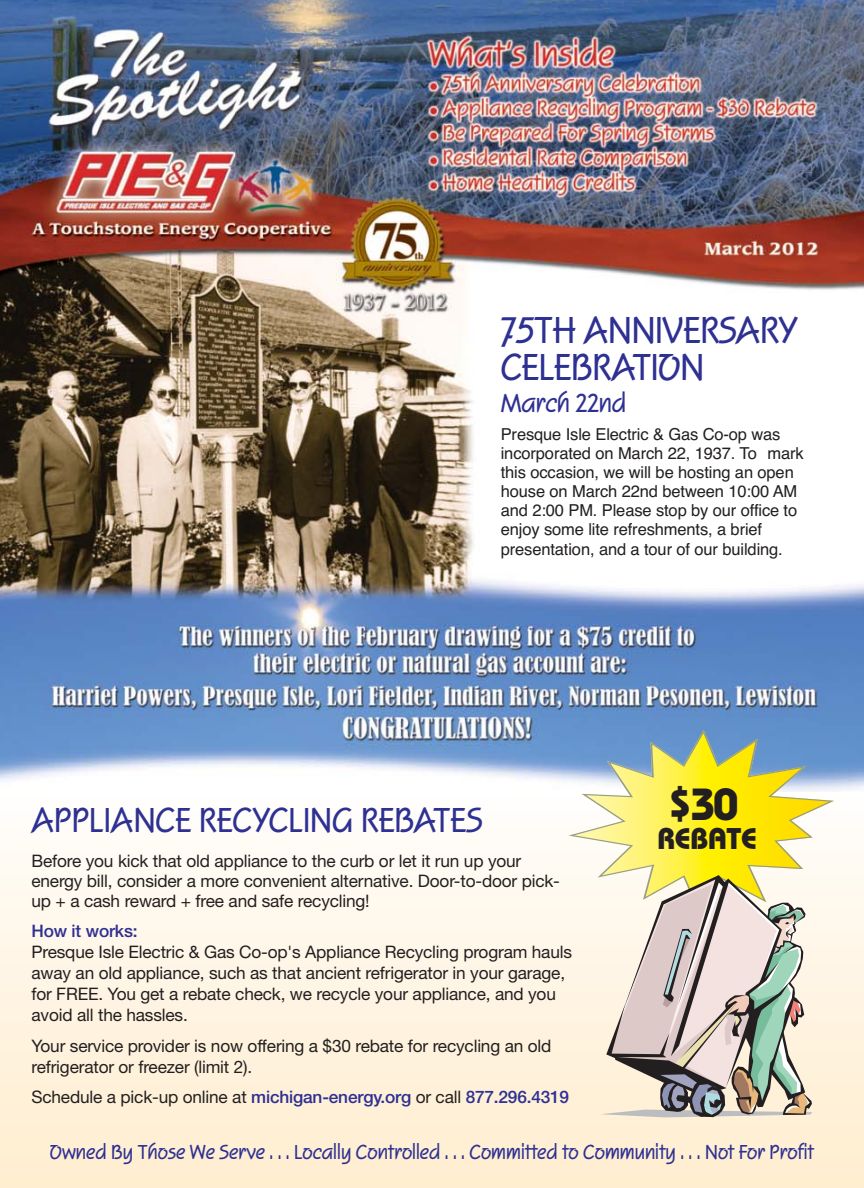
<style>
.page{position:relative;width:864px;height:1188px;background:#fff}
.page>*{position:absolute;margin:0;border:0;box-sizing:border-box;transform-origin:0 0}
.t1{font:700 45px "Bauhaus IT Cby BT";color:#231f20}
.t2{font:700 39px/37.5px "Squire D";letter-spacing:-.01em;color:#2e3092}
.t3{font:700 36px "Squire D";color:#2e3092}
.t4{font:700 30px "Bauhaus IT Cby BT";color:#231f20}
.t5{font:700 27px "Squire D";letter-spacing:-.01em;color:#2e3092}
.t6{font:700 21px "Squire D";color:#2e3092}
.t7{font:17.25px/21px "Helvetica Neue";letter-spacing:-.01em;color:#231f20}
.t8{font:500 17.25px "Helvetica Neue";letter-spacing:-.01em;color:#2e3092}
.t9{font:16.5px/19px "Helvetica";letter-spacing:-.005em;color:#231f20}
.s1{font-weight:500;color:#2e3092}
.s2{font-weight:400;color:#231f20}
</style>
<div class="page">
<img style="left:0;top:0;width:864px;height:790px">
<div style="left:0;top:792px;width:864px;height:396px;background:linear-gradient(to bottom,#fffefb,#ffedce)"></div>
<svg style="left:569px;top:730px;width:265px;height:185px"></svg>
<svg style="left:600px;top:875px;width:212px;height:242px;background:#cac3b6"></svg>
<p class="t2" style="left:501px;top:314px;width:299px">75TH ANNIVERSARY<br>CELEBRATION</p>
<p class="t5" style="left:501px;top:391px;width:127px">March 22nd</p>
<p class="t9" style="left:501px;top:426px;width:305px">Presque Isle Electric &amp; Gas Co-op was incorporated on March 22, 1937. To mark this occasion, we will be hosting an open house on March 22nd between 10:00 AM and 2:00 PM. Please stop by our office to enjoy some lite refreshments, a brief presentation, and a tour of our building.</p>
<p class="t1" style="left:667px;top:788px;width:73px">$30</p>
<p class="t4" style="left:657px;top:827px;width:101px">REBATE</p>
<p class="t3" style="left:32px;top:805px;width:453px">APPLIANCE RECYCLING REBATES</p>
<p class="t7" style="left:32px;top:853px;width:530px;line-height:19.8px">Before you kick that old appliance to the curb or let it run up your energy bill, consider a more convenient alternative. Door-to-door pick&shy;up + a cash reward + free and safe recycling!</p>
<p class="t7" style="left:32px;top:922px;width:542px"><span class="s1">How it works:<br></span>Presque Isle Electric &amp; Gas Co-op's Appliance Recycling program hauls away an old appliance, such as that ancient refrigerator in your garage, for FREE. You get a rebate check, we recycle your appliance, and you avoid all the hassles.</p>
<p class="t7" style="left:32px;top:1037px;width:521px">Your service provider is now offering a $30 rebate for recycling an old refrigerator or freezer (limit 2).</p>
<p class="t8" style="left:32px;top:1091px;width:539px"><span class="s2">Schedule a pick-up online at</span> michigan-energy.org <span class="s2">or call</span> 877.296.4319</p>
<p class="t6" style="left:50px;top:1143px;width:766px">Owned By Those We Serve . . . Locally Controlled . . . Committed to Community . . . Not For Profit</p>
</div>
